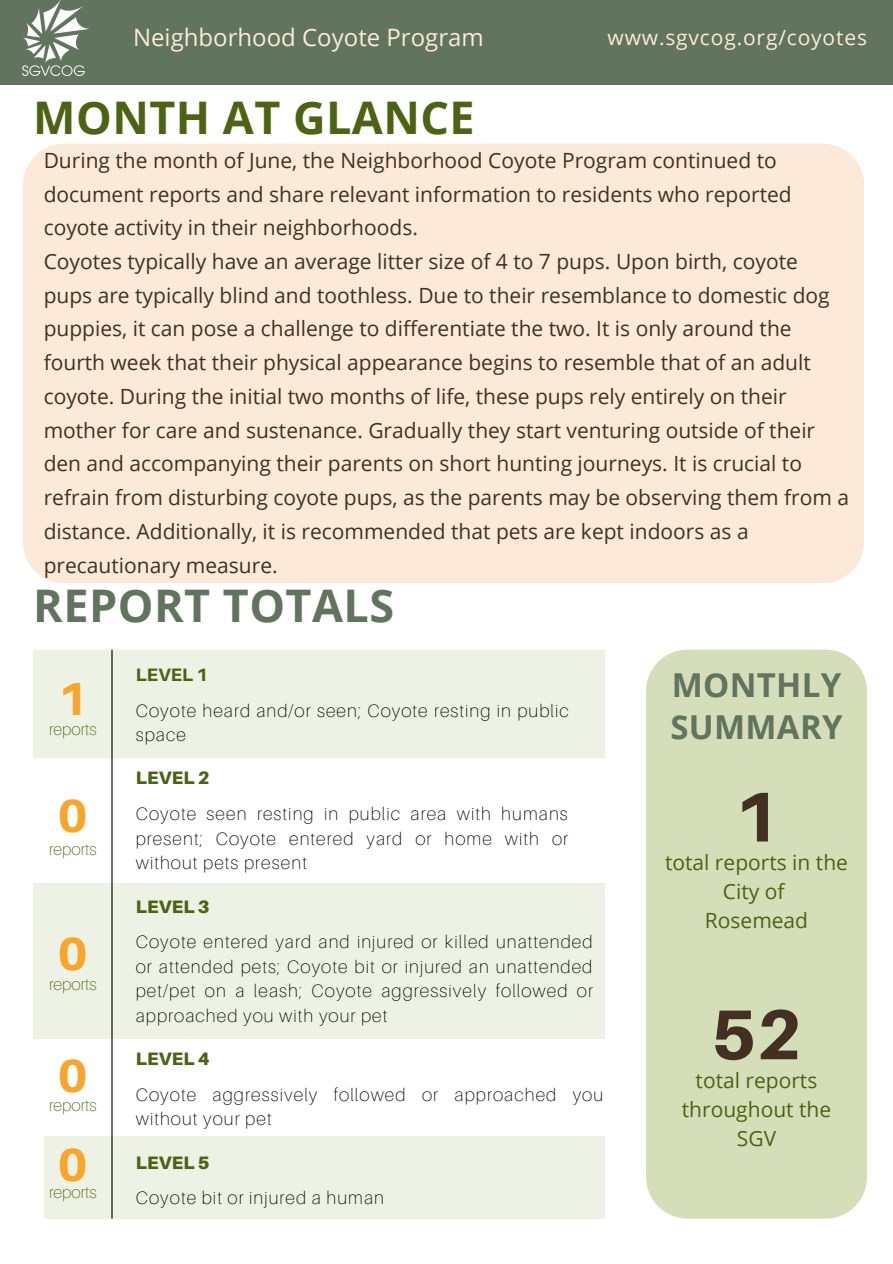
<style>
.page{position:relative;width:893px;height:1264px;background:#fff}
.page>*{position:absolute;margin:0;border:0;box-sizing:border-box;transform-origin:0 0}
.t1{font:800 70.5px "Aileron";color:#433022}
.t2{font:800 46.5px "Aileron";color:#f8a62b}
.t3{font:700 45px "Open Sans";letter-spacing:.01em;color:#4b6312}
.t4{font:700 45px "Open Sans";letter-spacing:.01em;color:#61745d}
.t5{font:700 33px/41.5px "Open Sans";letter-spacing:.01em;color:#61745d}
.t6{font:24px "Open Sans";color:#fce9d8}
.t7{font:21px/33.8px "Open Sans";color:#433022}
.t8{font:21px/29.2px "Open Sans";color:#4b6312;text-align:center}
.t9{font:21px "Open Sans";letter-spacing:.04em;color:#fce9d8}
.t10{font:100 18px/24.8px "Aileron";letter-spacing:.06em;color:#000;text-align:justify}
.t11{font:900 18px "Aileron";color:#4b6312}
.t12{font:800 18px "Aileron";color:#4b6312}
.t13{font:100 16.5px "Aileron";color:#4b6312}
</style>
<div class="page">
<div style="left:33px;top:883px;width:571px;height:155px;background:#eef2e4"></div>
<div style="left:44px;top:1135px;width:560px;height:83px;background:#eef2e4"></div>
<div style="left:33px;top:649px;width:571px;height:109px;background:#eef2e4"></div>
<hr style="left:111px;top:649px;width:1px;height:569px;background:#000">
<div style="left:646px;top:649px;width:220px;height:569px;background:#d4dfba"></div>
<div style="left:0;top:0;width:892px;height:85px;background:#61745d"></div>
<img style="left:23px;top:0;width:66px;height:76px">
<div style="left:23px;top:144px;width:840px;height:439px;background:#fce9d8"></div>
<p class="t6" style="left:133px;top:20px;width:352px">Neighborhood Coyote Program</p>
<p class="t9" style="left:607px;top:23px;width:261px">www.sgvcog.org/coyotes</p>
<p class="t3" style="left:33px;top:86px;width:443px">MONTH AT GLANCE</p>
<p class="t7" style="left:44px;top:143px;width:749px">During the month of June, the Neighborhood Coyote Program continued to document reports and share relevant information to residents who reported coyote activity in their neighborhoods.</p>
<p class="t7" style="left:44px;top:244px;width:807px">Coyotes typically have an average litter size of 4 to 7 pups. Upon birth, coyote pups are typically blind and toothless. Due to their resemblance to domestic dog puppies, it can pose a challenge to differentiate the two. It is only around the fourth week that their physical appearance begins to resemble that of an adult coyote. During the initial two months of life, these pups rely entirely on their mother for care and sustenance. Gradually they start venturing outside of their den and accompanying their parents on short hunting journeys. It is crucial to refrain from disturbing coyote pups, as the parents may be observing them from a distance. Additionally, it is recommended that pets are kept indoors as a precautionary measure.</p>
<p class="t4" style="left:33px;top:574px;width:362px">REPORT TOTALS</p>
<p class="t2" style="left:58px;top:669px;width:31px">1</p>
<p class="t13" style="left:49px;top:719px;width:49px">reports</p>
<p class="t2" style="left:58px;top:786px;width:31px">0</p>
<p class="t13" style="left:49px;top:838px;width:49px">reports</p>
<p class="t2" style="left:58px;top:924px;width:31px">0</p>
<p class="t13" style="left:49px;top:974px;width:49px">reports</p>
<p class="t2" style="left:58px;top:1047px;width:31px">0</p>
<p class="t13" style="left:49px;top:1095px;width:49px">reports</p>
<p class="t2" style="left:58px;top:1135px;width:31px">0</p>
<p class="t13" style="left:49px;top:1181px;width:49px">reports</p>
<p class="t12" style="left:136px;top:663px;width:74px">LEVEL 1</p>
<p class="t10" style="left:136px;top:697px;width:434px">Coyote heard and/or seen; Coyote resting in public space</p>
<p class="t11" style="left:136px;top:767px;width:75px">LEVEL 2</p>
<p class="t10" style="left:136px;top:800px;width:434px">Coyote seen resting in public area with humans present; Coyote entered yard or home with or without pets present</p>
<p class="t11" style="left:136px;top:895px;width:75px">LEVEL 3</p>
<p class="t10" style="left:136px;top:928px;width:459px">Coyote entered yard and injured or killed unattended or attended pets; Coyote bit or injured an unattended pet/pet on a leash; Coyote aggressively followed or approached you with your pet</p>
<p class="t11" style="left:136px;top:1047px;width:75px">LEVEL 4</p>
<p class="t10" style="left:136px;top:1081px;width:469px">Coyote aggressively followed or approached you without your pet</p>
<p class="t11" style="left:136px;top:1151px;width:75px">LEVEL 5</p>
<p class="t10" style="left:136px;top:1184px;width:250px">Coyote bit or injured a human</p>
<p class="t5" style="left:670px;top:663px;width:174px">MONTHLY<br>SUMMARY</p>
<p class="t1" style="left:733px;top:773px;width:47px">1</p>
<p class="t8" style="left:665px;top:847px;width:184px">total reports in the<br>City of</p>
<p class="t8" style="left:704px;top:905px;width:105px">Rosemead</p>
<p class="t1" style="left:711px;top:990px;width:92px">52</p>
<p class="t8" style="left:681px;top:1064px;width:151px">total reports throughout the<br>SGV</p>
</div>
